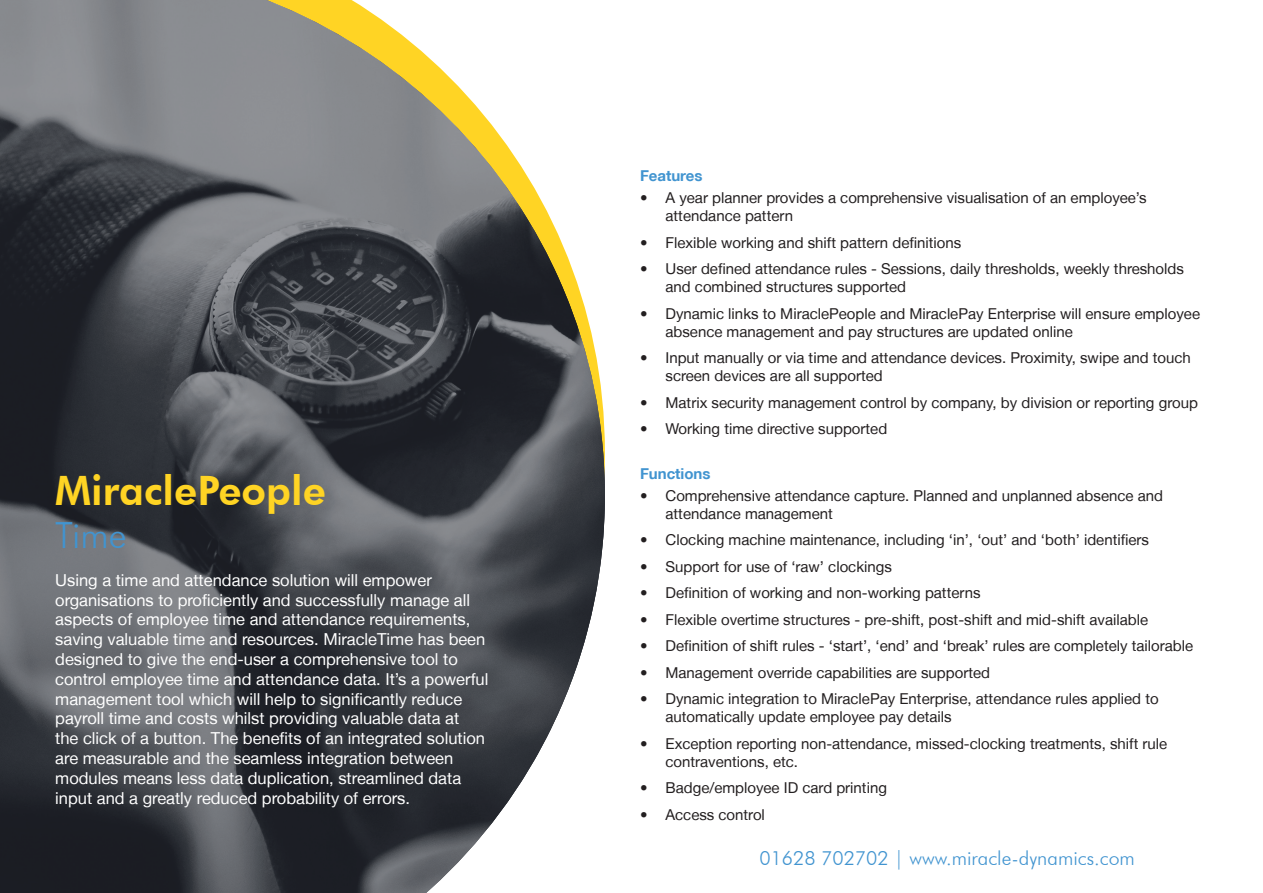
<style>
.page{position:relative;width:1263px;height:893px;background:#fff}
.page>*{position:absolute;margin:0;border:0;box-sizing:border-box;transform-origin:0 0}
.t1{font:800 40.5px "Futura BT";color:#ffd424}
.t2{font:300 36px "Futura BT";color:#4194d0}
.t3{font:300 19.5px "Futura BT";color:#4194d0}
.t4{font:16.5px/19.8px "Helvetica Neue LT";color:#fff}
.t5{font:15px/18px "Helvetica Neue LT";color:#231f20}
.subhead_para{font:700 15px "Helvetica Neue LT";color:#4194d0}
</style>
<div class="page">
<svg style="left:0;top:0;width:605px;height:893px;background:#626364"></svg>
<p class="t1" style="left:55px;top:466px;width:272px">MiraclePeople</p>
<p class="t2" style="left:55px;top:513px;width:73px">Time</p>
<p class="t4" style="left:55px;top:570px;width:435px">Using a time and attendance solution will empower organisations to proficiently and successfully manage all aspects of employee time and attendance requirements, saving valuable time and resources. MiracleTime has been designed to give the end-user a comprehensive tool to control employee time and attendance data. It’s a powerful management tool which will help to significantly reduce payroll time and costs whilst providing valuable data at<br>the click of a button. The benefits of an integrated solution are measurable and the seamless integration between modules means less data duplication, streamlined data input and a greatly reduced probability of errors.</p>
<p class="subhead_para" style="left:640px;top:166px;width:64px">Features</p>
<p class="t5" style="left:665px;top:189px;width:482px;text-indent:-26px">• A year planner provides a comprehensive visualisation of an employee’s attendance pattern</p>
<p class="t5" style="left:640px;top:233px;width:323px">• Flexible working and shift pattern definitions</p>
<p class="t5" style="left:665px;top:260px;width:520px;text-indent:-26px">• User defined attendance rules - Sessions, daily thresholds, weekly thresholds and combined structures supported</p>
<p class="t5" style="left:665px;top:304px;width:536px;text-indent:-26px">• Dynamic links to MiraclePeople and MiraclePay Enterprise will ensure employee absence management and pay structures are updated online</p>
<p class="t5" style="left:665px;top:349px;width:527px;text-indent:-26px">• Input manually or via time and attendance devices. Proximity, swipe and touch screen devices are all supported</p>
<p class="t5" style="left:640px;top:393px;width:559px">• Matrix security management control by company, by division or reporting group</p>
<p class="t5" style="left:640px;top:420px;width:249px">• Working time directive supported</p>
<p class="subhead_para" style="left:640px;top:464px;width:72px">Functions</p>
<p class="t5" style="left:665px;top:486px;width:499px;text-indent:-26px">• Comprehensive attendance capture. Planned and unplanned absence and attendance management</p>
<p class="t5" style="left:640px;top:531px;width:511px">• Clocking machine maintenance, including ‘in’, ‘out’ and ‘both’ identifiers</p>
<p class="t5" style="left:640px;top:557px;width:253px">• Support for use of ‘raw’ clockings</p>
<p class="t5" style="left:640px;top:584px;width:342px">• Definition of working and non-working patterns</p>
<p class="t5" style="left:640px;top:610px;width:510px">• Flexible overtime structures - pre-shift, post-shift and mid-shift available</p>
<p class="t5" style="left:640px;top:637px;width:555px">• Definition of shift rules - ‘start’, ‘end’ and ‘break’ rules are completely tailorable</p>
<p class="t5" style="left:640px;top:663px;width:352px">• Management override capabilities are supported</p>
<p class="t5" style="left:665px;top:690px;width:495px;text-indent:-26px">• Dynamic integration to MiraclePay Enterprise, attendance rules applied to automatically update employee pay details</p>
<p class="t5" style="left:665px;top:734px;width:503px;text-indent:-26px">• Exception reporting non-attendance, missed-clocking treatments, shift rule contraventions, etc.</p>
<p class="t5" style="left:640px;top:779px;width:248px">• Badge/employee ID card printing</p>
<p class="t5" style="left:640px;top:805px;width:126px">• Access control</p>
<p class="t3" style="left:759px;top:846px;width:377px">01628 702702 | www.miracle-dynamics.com</p>
</div>
